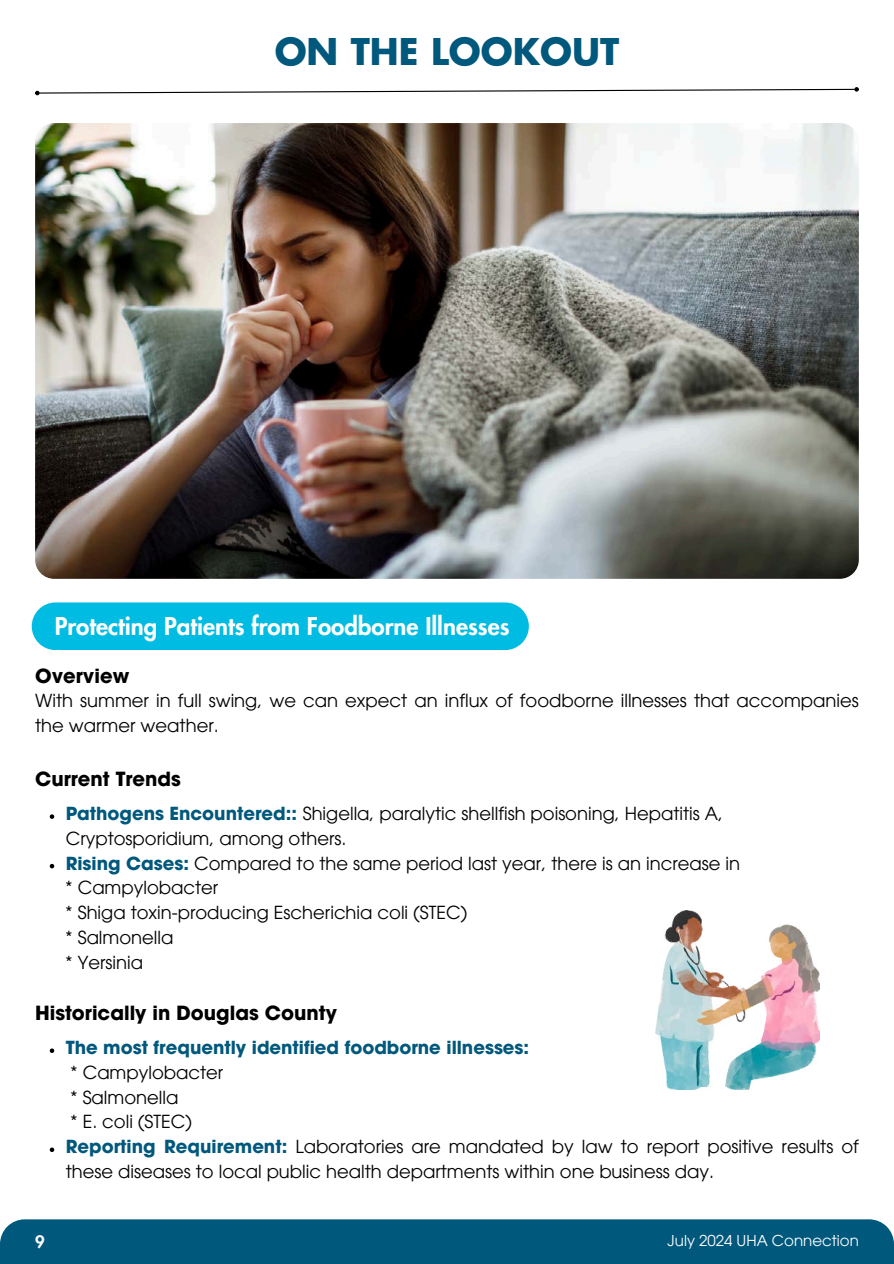
<style>
.page{position:relative;width:894px;height:1264px;background:#fff}
.page>*{position:absolute;margin:0;border:0;box-sizing:border-box;transform-origin:0 0}
.t1{font:700 36px "Futura LT Pro";color:#00587c}
.t2{font:800 24px "Futura LT Pro";color:#fff}
.t3{font:700 19.5px "ITC Avant Garde Pro";color:#000}
.t4{font:18px/24.8px "ITC Avant Garde Pro";color:#000}
.t5{font:700 18px "ITC Avant Garde Pro";color:#00587c}
.t6{font:800 16.5px "Futura LT Pro";color:#fff}
.t7{font:15px "ITC Avant Garde Pro";color:#fff}
.s1{font-weight:700;color:#00587c}
</style>
<div class="page">
<svg style="left:35px;top:87px;width:823px;height:8px"></svg>
<img style="left:35px;top:123px;width:823px;height:456px">
<div style="left:32px;top:602px;width:496px;height:48px;background:#00bce2;border-radius:24px"></div>
<div style="left:0;top:1219px;width:893px;height:44px;background:#00587c"></div>
<img style="left:655px;top:910px;width:163px;height:179px">
<svg style="left:50px;top:814px;width:4px;height:4px"></svg>
<svg style="left:50px;top:863px;width:4px;height:5px"></svg>
<svg style="left:50px;top:1048px;width:4px;height:4px"></svg>
<svg style="left:50px;top:1147px;width:4px;height:4px"></svg>
<h1 class="t1" style="left:274px;top:24px;width:346px">ON THE LOOKOUT</h1>
<h2 class="t2" style="left:55px;top:607px;width:456px">Protecting Patients from Foodborne Illnesses</h2>
<p class="t3" style="left:35px;top:662px;width:96px">Overview</p>
<p class="t4" style="left:35px;top:688px;width:825px">With summer in full swing, we can expect an influx of foodborne illnesses that accompanies the warmer weather.</p>
<p class="t3" style="left:35px;top:766px;width:147px">Current Trends</p>
<p class="t4" style="left:65px;top:800px;width:676px"><span class="s1">Pathogens Encountered::</span> Shigella, paralytic shellfish poisoning, Hepatitis A, Cryptosporidium, among others.<br><span class="s1">Rising Cases:</span> Compared to the same period last year, there is an increase in * Campylobacter<br>* Shiga toxin-producing Escherichia coli (STEC)<br>* Salmonella<br>* Yersinia</p>
<p class="t3" style="left:35px;top:1000px;width:303px">Historically in Douglas County</p>
<p class="t5" style="left:66px;top:1035px;width:465px">The most frequently identified foodborne illnesses:</p>
<p class="t4" style="left:66px;top:1059px;width:794px">* Campylobacter<br>* Salmonella<br>* E. coli (STEC)<br><span class="s1">Reporting Requirement:</span> Laboratories are mandated by law to report positive results of these diseases to local public health departments within one business day.</p>
<p class="t6" style="left:35px;top:1229px;width:11px">9</p>
<p class="t7" style="left:667px;top:1230px;width:193px">July 2024 UHA Connection</p>
</div>
